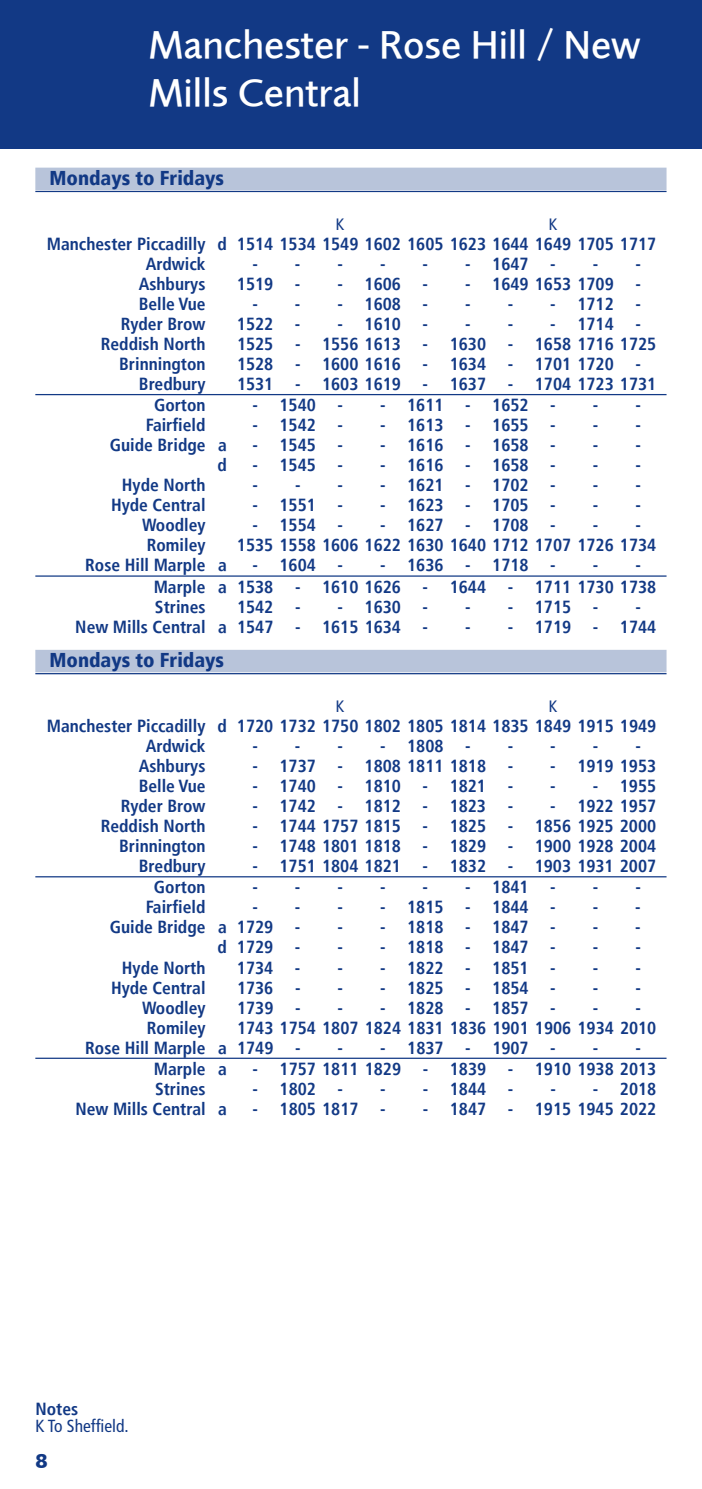
<style>
.page{position:relative;width:702px;height:1489px;background:#fff}
.page>*{position:absolute;margin:0;border:0;box-sizing:border-box;transform-origin:0 0}
.t1{font:500 40px/48px "Foundry Sans";color:#fff}
.t2{font:900 condensed 20px "Frutiger LT";color:#123985}
.t3{font:900 20px "Frutiger CE";color:#123985}
.t4{font:700 condensed 17.5px/20px "Frutiger LT";color:#123985}
.t5{font:condensed 17.5px "Frutiger LT";color:#123985}
.t6{font:condensed 16.5px "Frutiger LT";color:#123985}
</style>
<div class="page">
<div style="left:0;top:0;width:702px;height:149px;background:#123985"></div>
<div style="left:35px;top:168px;width:631px;height:22px;background:#b8c4da"></div>
<hr style="left:35px;top:191px;width:631px;height:1px;background:#123985">
<hr style="left:35px;top:394px;width:631px;height:1px;background:#123985">
<hr style="left:35px;top:575px;width:631px;height:1px;background:#123985">
<div style="left:35px;top:649px;width:631px;height:23px;background:#b8c4da"></div>
<hr style="left:35px;top:673px;width:631px;height:1px;background:#123985">
<hr style="left:35px;top:876px;width:631px;height:1px;background:#123985">
<hr style="left:35px;top:1057px;width:631px;height:1px;background:#123985">
<h1 class="t1" style="left:149px;top:20px;width:493px">Manchester - Rose Hill / New<br>Mills Central</h1>
<p class="t2" style="left:49px;top:166px;width:176px">Mondays to Fridays</p>
<p class="t6" style="left:336px;top:214px;width:10px">K</p>
<p class="t6" style="left:548px;top:214px;width:10px">K</p>
<p class="t4" style="left:146px;top:234px;width:512px;text-indent:-99px">Manchester Piccadilly d 1514 1534 1549 1602 1605 1623 1644 1649 1705 1717<br>Ardwick</p>
<p class="t4" style="left:252px;top:254px;width:50px">- -</p>
<p class="t4" style="left:337px;top:254px;width:50px">- -</p>
<p class="t4" style="left:422px;top:254px;width:135px">- - 1647 -</p>
<p class="t4" style="left:592px;top:254px;width:50px">- -</p>
<p class="t4" style="left:139px;top:274px;width:68px">Ashburys</p>
<p class="t4" style="left:237px;top:274px;width:65px">1519 -</p>
<p class="t4" style="left:337px;top:274px;width:92px">- 1606 -</p>
<p class="t4" style="left:465px;top:274px;width:177px">- 1649 1653 1709 -</p>
<p class="t4" style="left:139px;top:294px;width:68px">Belle Vue</p>
<p class="t4" style="left:252px;top:294px;width:50px">- -</p>
<p class="t4" style="left:337px;top:294px;width:92px">- 1608 -</p>
<p class="t4" style="left:465px;top:294px;width:50px">- -</p>
<p class="t4" style="left:550px;top:294px;width:92px">- 1712 -</p>
<p class="t4" style="left:121px;top:314px;width:86px">Ryder Brow</p>
<p class="t4" style="left:237px;top:314px;width:65px">1522 -</p>
<p class="t4" style="left:337px;top:314px;width:92px">- 1610 -</p>
<p class="t4" style="left:465px;top:314px;width:50px">- -</p>
<p class="t4" style="left:550px;top:314px;width:92px">- 1714 -</p>
<p class="t4" style="left:101px;top:334px;width:106px">Reddish North</p>
<p class="t4" style="left:237px;top:334px;width:421px">1525 - 1556 1613 - 1630 - 1658 1716 1725</p>
<p class="t4" style="left:119px;top:354px;width:88px">Brinnington</p>
<p class="t4" style="left:237px;top:354px;width:405px">1528 - 1600 1616 - 1634 - 1701 1720 -</p>
<p class="t4" style="left:139px;top:374px;width:68px">Bredbury</p>
<p class="t4" style="left:237px;top:374px;width:421px">1531 - 1603 1619 - 1637 - 1704 1723 1731</p>
<p class="t4" style="left:154px;top:395px;width:53px">Gorton</p>
<p class="t4" style="left:252px;top:395px;width:92px">- 1540 -</p>
<p class="t4" style="left:380px;top:395px;width:177px">- 1611 - 1652 -</p>
<p class="t4" style="left:592px;top:395px;width:50px">- -</p>
<p class="t4" style="left:146px;top:415px;width:61px">Fairfield</p>
<p class="t4" style="left:252px;top:415px;width:92px">- 1542 -</p>
<p class="t4" style="left:380px;top:415px;width:177px">- 1613 - 1655 -</p>
<p class="t4" style="left:592px;top:415px;width:50px">- -</p>
<p class="t4" style="left:110px;top:435px;width:118px">Guide Bridge a</p>
<p class="t4" style="left:252px;top:435px;width:92px">- 1545 -</p>
<p class="t4" style="left:380px;top:435px;width:177px">- 1616 - 1658 -</p>
<p class="t4" style="left:592px;top:435px;width:50px">- -</p>
<p class="t4" style="left:217px;top:455px;width:11px">d</p>
<p class="t4" style="left:252px;top:455px;width:92px">- 1545 -</p>
<p class="t4" style="left:380px;top:455px;width:177px">- 1616 - 1658 -</p>
<p class="t4" style="left:592px;top:455px;width:50px">- -</p>
<p class="t4" style="left:122px;top:475px;width:85px">Hyde North</p>
<p class="t4" style="left:252px;top:475px;width:50px">- -</p>
<p class="t4" style="left:337px;top:475px;width:220px">- - 1621 - 1702 -</p>
<p class="t4" style="left:592px;top:475px;width:50px">- -</p>
<p class="t4" style="left:111px;top:495px;width:96px">Hyde Central</p>
<p class="t4" style="left:252px;top:495px;width:92px">- 1551 -</p>
<p class="t4" style="left:380px;top:495px;width:177px">- 1623 - 1705 -</p>
<p class="t4" style="left:592px;top:495px;width:50px">- -</p>
<p class="t4" style="left:142px;top:515px;width:65px">Woodley</p>
<p class="t4" style="left:252px;top:515px;width:92px">- 1554 -</p>
<p class="t4" style="left:380px;top:515px;width:177px">- 1627 - 1708 -</p>
<p class="t4" style="left:592px;top:515px;width:50px">- -</p>
<p class="t4" style="left:147px;top:535px;width:60px">Romiley</p>
<p class="t4" style="left:237px;top:535px;width:421px">1535 1558 1606 1622 1630 1640 1712 1707 1726 1734</p>
<p class="t4" style="left:85px;top:555px;width:143px">Rose Hill Marple a</p>
<p class="t4" style="left:252px;top:555px;width:92px">- 1604 -</p>
<p class="t4" style="left:380px;top:555px;width:177px">- 1636 - 1718 -</p>
<p class="t4" style="left:154px;top:555px;width:504px;line-height:20.8px;text-indent:439px">- -<br>Marple a 1538 - 1610 1626 - 1644 - 1711 1730 1738<br>Strines</p>
<p class="t4" style="left:237px;top:596px;width:65px">1542 -</p>
<p class="t4" style="left:337px;top:596px;width:92px">- 1630 -</p>
<p class="t4" style="left:465px;top:596px;width:135px">- - 1715 -</p>
<p class="t4" style="left:635px;top:596px;width:7px">-</p>
<p class="t4" style="left:75px;top:616px;width:354px">New Mills Central a 1547 - 1615 1634 -</p>
<p class="t4" style="left:465px;top:616px;width:193px">- - 1719 - 1744</p>
<p class="t2" style="left:49px;top:648px;width:176px">Mondays to Fridays</p>
<p class="t6" style="left:336px;top:696px;width:10px">K</p>
<p class="t6" style="left:548px;top:696px;width:10px">K</p>
<p class="t4" style="left:146px;top:716px;width:512px;text-indent:-99px">Manchester Piccadilly d 1720 1732 1750 1802 1805 1814 1835 1849 1915 1949<br>Ardwick</p>
<p class="t4" style="left:252px;top:736px;width:50px">- -</p>
<p class="t4" style="left:337px;top:736px;width:135px">- - 1808 -</p>
<p class="t4" style="left:507px;top:736px;width:50px">- -</p>
<p class="t4" style="left:592px;top:736px;width:50px">- -</p>
<p class="t4" style="left:139px;top:756px;width:68px">Ashburys</p>
<p class="t4" style="left:252px;top:756px;width:262px">- 1737 - 1808 1811 1818 -</p>
<p class="t4" style="left:550px;top:756px;width:107px">- 1919 1953</p>
<p class="t4" style="left:139px;top:776px;width:68px">Belle Vue</p>
<p class="t4" style="left:252px;top:776px;width:262px">- 1740 - 1810 - 1821 -</p>
<p class="t4" style="left:550px;top:776px;width:107px">- - 1955</p>
<p class="t4" style="left:121px;top:796px;width:86px">Ryder Brow</p>
<p class="t4" style="left:252px;top:796px;width:262px">- 1742 - 1812 - 1823 -</p>
<p class="t4" style="left:550px;top:796px;width:107px">- 1922 1957</p>
<p class="t4" style="left:101px;top:816px;width:106px">Reddish North</p>
<p class="t4" style="left:252px;top:816px;width:405px">- 1744 1757 1815 - 1825 - 1856 1925 2000</p>
<p class="t4" style="left:119px;top:836px;width:88px">Brinnington</p>
<p class="t4" style="left:252px;top:836px;width:405px">- 1748 1801 1818 - 1829 - 1900 1928 2004</p>
<p class="t4" style="left:139px;top:856px;width:68px">Bredbury</p>
<p class="t4" style="left:252px;top:856px;width:405px">- 1751 1804 1821 - 1832 - 1903 1931 2007</p>
<p class="t4" style="left:154px;top:877px;width:53px">Gorton</p>
<p class="t4" style="left:252px;top:877px;width:50px">- -</p>
<p class="t4" style="left:337px;top:877px;width:50px">- -</p>
<p class="t4" style="left:422px;top:877px;width:135px">- - 1841 -</p>
<p class="t4" style="left:592px;top:877px;width:50px">- -</p>
<p class="t4" style="left:146px;top:897px;width:61px">Fairfield</p>
<p class="t4" style="left:252px;top:897px;width:50px">- -</p>
<p class="t4" style="left:337px;top:897px;width:220px">- - 1815 - 1844 -</p>
<p class="t4" style="left:592px;top:897px;width:50px">- -</p>
<p class="t4" style="left:110px;top:917px;width:192px">Guide Bridge a 1729 -</p>
<p class="t4" style="left:337px;top:917px;width:220px">- - 1818 - 1847 -</p>
<p class="t4" style="left:592px;top:917px;width:50px">- -</p>
<p class="t4" style="left:217px;top:937px;width:85px">d 1729 -</p>
<p class="t4" style="left:337px;top:937px;width:220px">- - 1818 - 1847 -</p>
<p class="t4" style="left:592px;top:937px;width:50px">- -</p>
<p class="t4" style="left:122px;top:957px;width:85px">Hyde North</p>
<p class="t4" style="left:237px;top:957px;width:65px">1734 -</p>
<p class="t4" style="left:337px;top:957px;width:220px">- - 1822 - 1851 -</p>
<p class="t4" style="left:592px;top:957px;width:50px">- -</p>
<p class="t4" style="left:111px;top:977px;width:96px">Hyde Central</p>
<p class="t4" style="left:237px;top:977px;width:65px">1736 -</p>
<p class="t4" style="left:337px;top:977px;width:220px">- - 1825 - 1854 -</p>
<p class="t4" style="left:592px;top:977px;width:50px">- -</p>
<p class="t4" style="left:142px;top:997px;width:65px">Woodley</p>
<p class="t4" style="left:237px;top:997px;width:65px">1739 -</p>
<p class="t4" style="left:337px;top:997px;width:220px">- - 1828 - 1857 -</p>
<p class="t4" style="left:592px;top:997px;width:50px">- -</p>
<p class="t4" style="left:147px;top:1017px;width:60px">Romiley</p>
<p class="t4" style="left:85px;top:1017px;width:572px;text-indent:152px">1743 1754 1807 1824 1831 1836 1901 1906 1934 2010<br>Rose Hill Marple a 1749 -</p>
<p class="t4" style="left:337px;top:1037px;width:220px">- - 1837 - 1907 -</p>
<p class="t4" style="left:593px;top:1037px;width:50px">- -</p>
<p class="t4" style="left:154px;top:1058px;width:75px">Marple a</p>
<p class="t4" style="left:252px;top:1058px;width:405px">- 1757 1811 1829 - 1839 - 1910 1938 2013</p>
<p class="t4" style="left:155px;top:1078px;width:52px">Strines</p>
<p class="t4" style="left:252px;top:1078px;width:92px">- 1802 -</p>
<p class="t4" style="left:380px;top:1078px;width:135px">- - 1844 -</p>
<p class="t4" style="left:550px;top:1078px;width:107px">- - 2018</p>
<p class="t4" style="left:75px;top:1098px;width:153px">New Mills Central a</p>
<p class="t4" style="left:252px;top:1098px;width:135px">- 1805 1817 -</p>
<p class="t4" style="left:422px;top:1098px;width:235px">- 1847 - 1915 1945 2022</p>
<p class="t4" style="left:35px;top:1398px;width:44px">Notes</p>
<p class="t5" style="left:35px;top:1415px;width:95px">K To Sheffield.</p>
<p class="t3" style="left:35px;top:1448px;width:14px">8</p>
</div>
